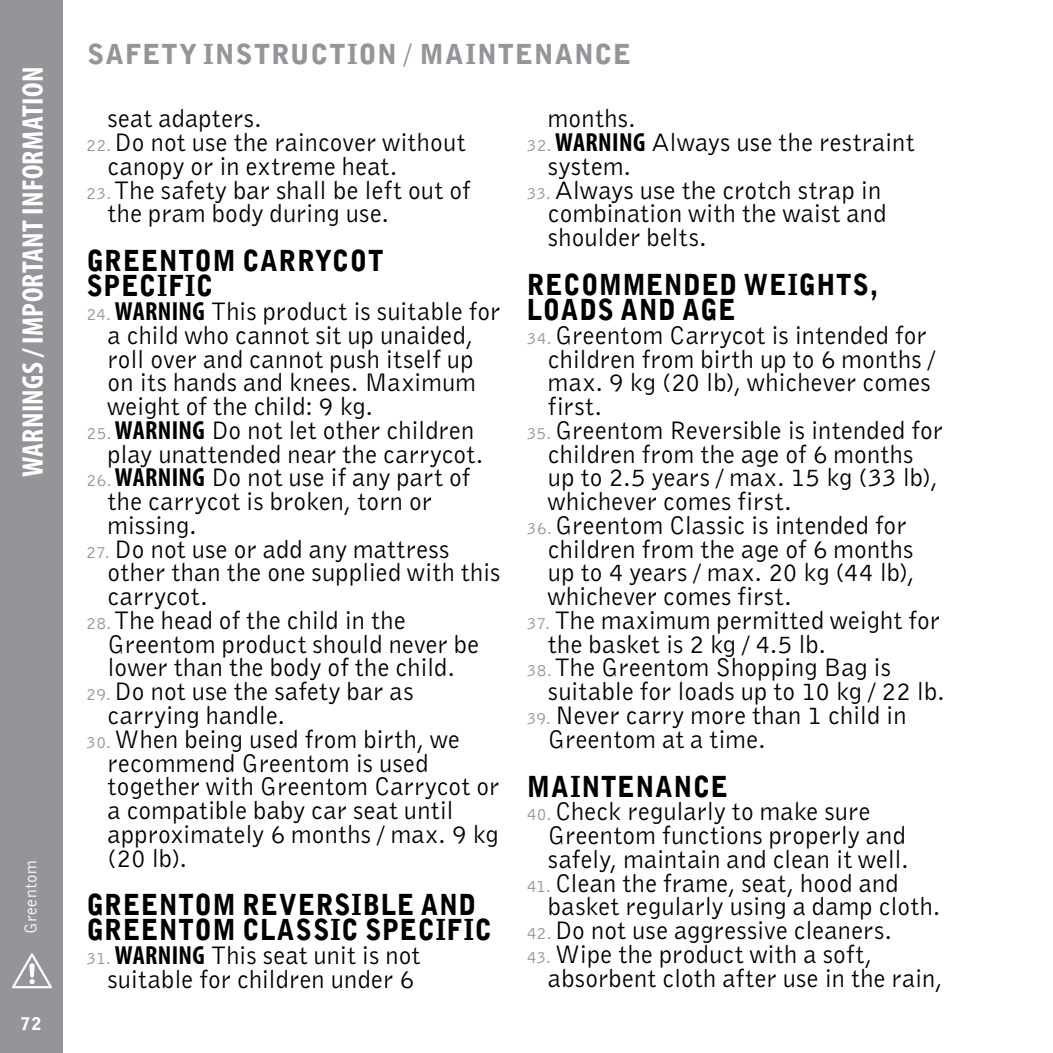
<style>
.page{position:relative;width:1053px;height:1053px;background:#fff}
.page>*{position:absolute;margin:0;border:0;box-sizing:border-box;transform-origin:0 0}
.t1{font:700 condensed 30px "Myriad Pro";letter-spacing:.01em;color:#fff}
.t2{font:900 29px/25px "Bell Gothic";letter-spacing:.025em;color:#000;scale:.91 1}
.t3{font:900 27.5px "Bell Gothic";letter-spacing:.04em;color:#939598}
.t4{font:26.25px/23.8px "Bell Gothic";letter-spacing:.01em;color:#000}
.t5{font:17.5px "Bell Gothic";letter-spacing:.03em;color:#fff}
.t6{font:900 17.5px "Bell Gothic";color:#fff}
.s1{font-size:17.5px;color:#939598}
.s2{font-family:"Myriad Pro";font-weight:700;font-stretch:condensed}
</style>
<div class="page">
<div style="left:0;top:0;width:63px;height:1052px;background:#939598"></div>
<svg style="left:12px;top:953px;width:40px;height:35px"></svg>
<p class="t1" style="left:14px;top:476px;width:411px;rotate:-90deg">WARNINGS / IMPORTANT INFORMATION</p>
<p class="t5" style="left:20px;top:934px;width:76px;rotate:-90deg">Greentom</p>
<p class="t6" style="left:21px;top:1011px;width:22px">72</p>
<p class="t3" style="left:87px;top:36px;width:545px">SAFETY INSTRUCTION / MAINTENANCE</p>
<p class="t4" style="left:107px;top:106px;width:156px">seat adapters.</p>
<p class="t4" style="left:107px;top:130px;width:359px;text-indent:-21px"><span class="s1">22.</span> Do not use the raincover without canopy or in extreme heat.</p>
<p class="t4" style="left:107px;top:177px;width:364px;text-indent:-21px"><span class="s1">23.</span> The safety bar shall be left out of the pram body during use.</p>
<p class="t2" style="left:86px;top:249px;width:327px">GREENTOM CARRYCOT<br>SPECIFIC</p>
<p class="t4" style="left:107px;top:299px;width:394px;text-indent:-21px"><span class="s1">24.</span> <span class="s2">WARNING</span> This product is suitable for a child who cannot sit up unaided, roll over and cannot push itself up on its hands and knees. Maximum weight of the child: 9 kg.</p>
<p class="t4" style="left:107px;top:417px;width:377px;text-indent:-21px"><span class="s1">25.</span> <span class="s2">WARNING</span> Do not let other children play unattended near the carrycot.</p>
<p class="t4" style="left:107px;top:465px;width:364px;text-indent:-21px"><span class="s1">26.</span> <span class="s2">WARNING</span> Do not use if any part of the carrycot is broken, torn or missing.</p>
<p class="t4" style="left:107px;top:536px;width:394px;text-indent:-21px"><span class="s1">27.</span> Do not use or add any mattress other than the one supplied with this carrycot.</p>
<p class="t4" style="left:107px;top:607px;width:373px;text-indent:-21px"><span class="s1">28.</span> The head of the child in the<br>Greentom product should never be lower than the body of the child.</p>
<p class="t4" style="left:107px;top:679px;width:307px;text-indent:-21px"><span class="s1">29.</span> Do not use the safety bar as carrying handle.</p>
<p class="t4" style="left:107px;top:726px;width:393px;text-indent:-21px"><span class="s1">30.</span> When being used from birth, we recommend Greentom is used together with Greentom Carrycot or a compatible baby car seat until approximately 6 months / max. 9 kg (20 lb).</p>
<p class="t2" style="left:86px;top:893px;width:447px">GREENTOM REVERSIBLE AND<br>GREENTOM CLASSIC SPECIFIC</p>
<p class="t4" style="left:86px;top:942px;width:335px;text-align:center"><span class="s1">31.</span> <span class="s2">WARNING</span> This seat unit is not suitable for children under 6</p>
<p class="t4" style="left:548px;top:106px;width:89px">months.</p>
<p class="t4" style="left:548px;top:130px;width:368px;text-indent:-21px"><span class="s1">32.</span> <span class="s2">WARNING</span> Always use the restraint system.</p>
<p class="t4" style="left:548px;top:177px;width:340px;text-indent:-21px"><span class="s1">33.</span> Always use the crotch strap in combination with the waist and shoulder belts.</p>
<p class="t2" style="left:526px;top:273px;width:388px">RECOMMENDED WEIGHTS,<br>LOADS AND AGE</p>
<p class="t4" style="left:548px;top:322px;width:388px;text-indent:-21px"><span class="s1">34.</span> Greentom Carrycot is intended for children from birth up to 6 months / max. 9 kg (20 lb), whichever comes first.</p>
<p class="t4" style="left:548px;top:417px;width:396px;text-indent:-21px"><span class="s1">35.</span> Greentom Reversible is intended for children from the age of 6 months up to 2.5 years / max. 15 kg (33 lb), whichever comes first.</p>
<p class="t4" style="left:548px;top:512px;width:368px;text-indent:-21px"><span class="s1">36.</span> Greentom Classic is intended for children from the age of 6 months up to 4 years / max. 20 kg (44 lb), whichever comes first.</p>
<p class="t4" style="left:548px;top:607px;width:393px;text-indent:-21px"><span class="s1">37.</span> The maximum permitted weight for the basket is 2 kg / 4.5 lb.</p>
<p class="t4" style="left:548px;top:655px;width:398px;text-indent:-21px"><span class="s1">38.</span> The Greentom Shopping Bag is suitable for loads up to 10 kg / 22 lb.</p>
<p class="t4" style="left:548px;top:702px;width:360px;text-indent:-21px"><span class="s1">39.</span> Never carry more than 1 child in<br>Greentom at a time.</p>
<p class="t2" style="left:526px;top:774px;width:223px">MAINTENANCE</p>
<p class="t4" style="left:548px;top:799px;width:362px;text-indent:-21px"><span class="s1">40.</span> Check regularly to make sure<br>Greentom functions properly and safely, maintain and clean it well.</p>
<p class="t4" style="left:548px;top:870px;width:394px;text-indent:-21px"><span class="s1">41.</span> Clean the frame, seat, hood and basket regularly using a damp cloth.</p>
<p class="t4" style="left:526px;top:917px;width:367px"><span class="s1">42.</span> Do not use aggressive cleaners.</p>
<p class="t4" style="left:548px;top:941px;width:396px;text-indent:-21px"><span class="s1">43.</span> Wipe the product with a soft, absorbent cloth after use in the rain,</p>
</div>
